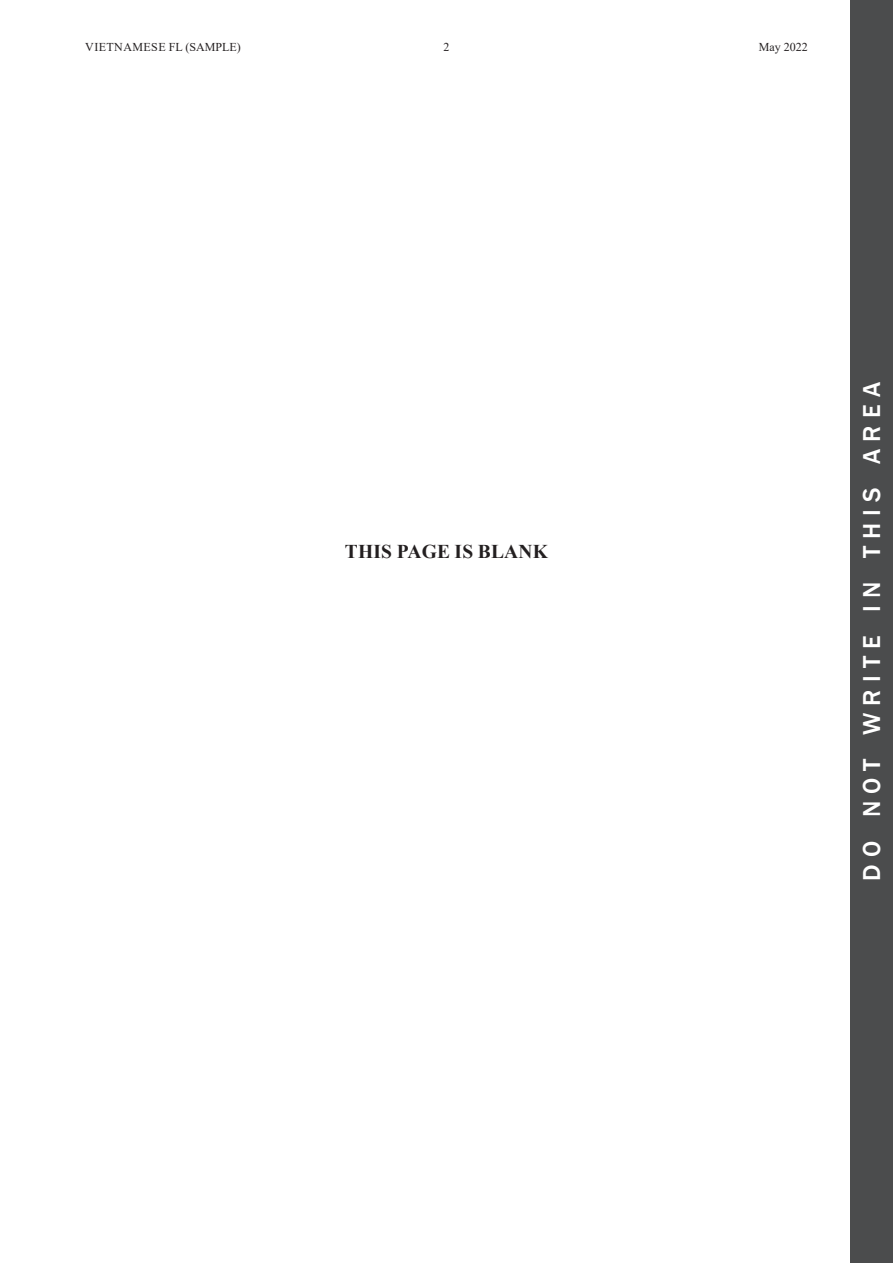
<style>
.page{position:relative;width:893px;height:1263px;background:#fff}
.page>*{position:absolute;margin:0;border:0;box-sizing:border-box;transform-origin:0 0}
.t1{font:500 25.2px "Franklin Gothic";letter-spacing:.285em;color:#fff}
.t2{font:700 19.5px "Times New Roman";letter-spacing:.01em;color:#231f20}
.t3{font:12px "Times New Roman";color:#231f20}
</style>
<div class="page">
<div style="left:850px;top:0;width:43px;height:1263px;background:#4b4c4d"></div>
<p class="t3" style="left:85px;top:38px;width:18px">VIETNAMESE</p>
<p class="t3" style="left:169px;top:38px;width:73px">FL (SAMPLE)</p>
<p class="t3" style="left:443px;top:38px;width:7px">2</p>
<p class="t3" style="left:759px;top:38px;width:50px">MAY 2022</p>
<h2 class="t2" style="left:345px;top:537px;width:200px">THIS PAGE IS BLANK</h2>
<h1 class="t1" style="left:856px;top:881px;width:500px;rotate:-90deg">do not write in this area</h1>
</div>
